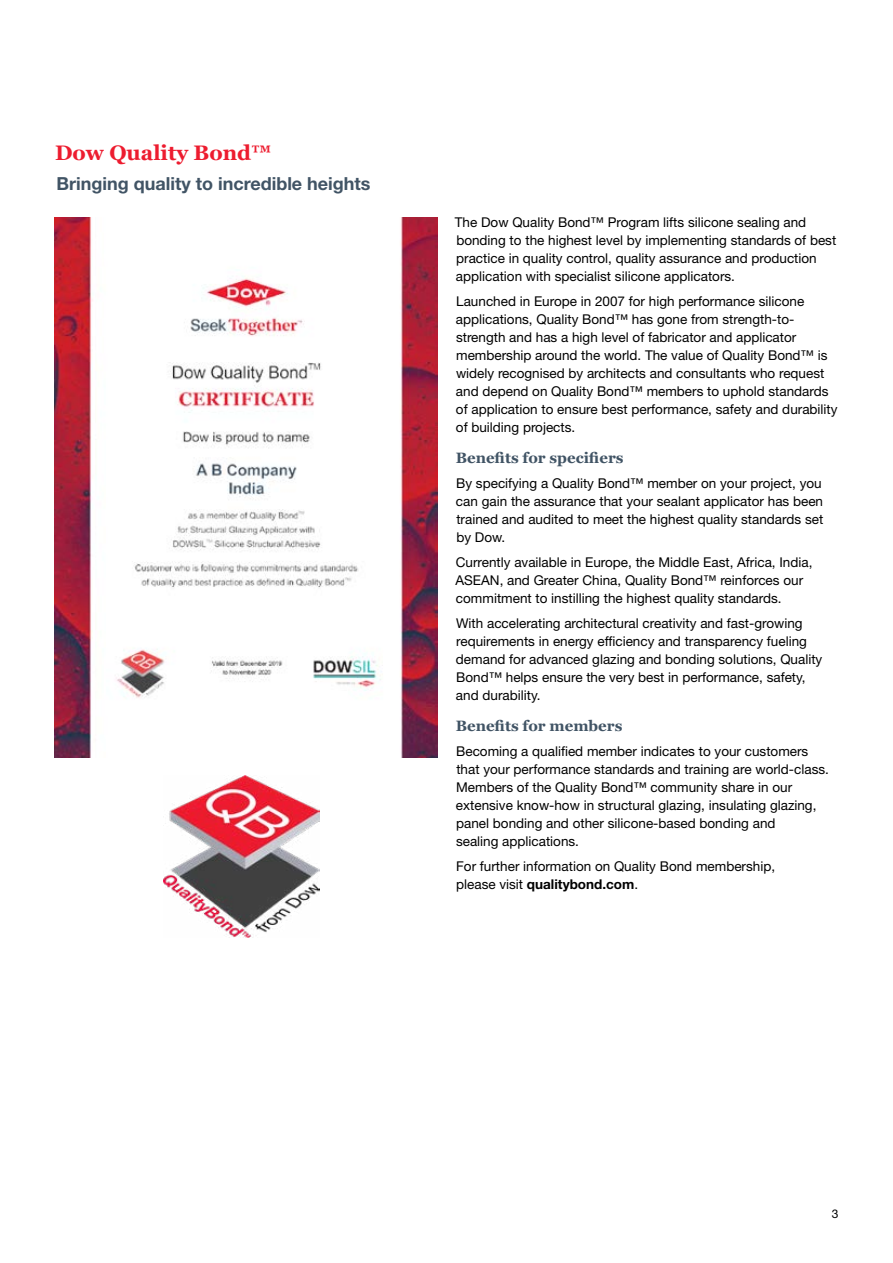
<style>
.page{position:relative;width:893px;height:1263px;background:#fff}
.page>*{position:absolute;margin:0;border:0;box-sizing:border-box;transform-origin:0 0}
.t1{font:700 21px "Georgia";color:#ed1c2f}
.t2{font:700 18px "Helvetica Neue LT Std";color:#415465}
.t3{font:700 15px "Georgia";color:#415465}
.t4{font:13.5px/18px "Helvetica Neue LT Std";color:#000}
.t5{font:12px "Helvetica Neue LT Std";color:#000}
.s1{font-weight:700}
</style>
<div class="page">
<img style="left:54px;top:217px;width:383px;height:540px">
<img style="left:164px;top:775px;width:156px;height:162px">
<h1 class="t1" style="left:55px;top:139px;width:217px">Dow Quality Bond™</h1>
<h2 class="t2" style="left:56px;top:172px;width:316px">Bringing quality to incredible heights</h2>
<p class="t4" style="left:455px;top:213px;width:383px">The Dow Quality Bond™ Program lifts silicone sealing and bonding to the highest level by implementing standards of best practice in quality control, quality assurance and production application with specialist silicone applicators.</p>
<p class="t4" style="left:456px;top:292px;width:383px">Launched in Europe in 2007 for high performance silicone applications, Quality Bond™ has gone from strength-to&shy;strength and has a high level of fabricator and applicator membership around the world. The value of Quality Bond™ is widely recognised by architects and consultants who request and depend on Quality Bond™ members to uphold standards of application to ensure best performance, safety and durability of building projects.</p>
<p class="t3" style="left:456px;top:448px;width:169px">Benefits for specifiers</p>
<p class="t4" style="left:456px;top:474px;width:369px;text-align:justify">By specifying a Quality Bond™ member on your project, you can gain the assurance that your sealant applicator has been trained and audited to meet the highest quality standards set by Dow.</p>
<p class="t4" style="left:455px;top:553px;width:358px">Currently available in Europe, the Middle East, Africa, India,<br>ASEAN, and Greater China, Quality Bond™ reinforces our commitment to instilling the highest quality standards.</p>
<p class="t4" style="left:456px;top:614px;width:368px">With accelerating architectural creativity and fast-growing requirements in energy efficiency and transparency fueling demand for advanced glazing and bonding solutions, Quality Bond™ helps ensure the very best in performance, safety, and durability.</p>
<p class="t3" style="left:456px;top:716px;width:168px">Benefits for members</p>
<p class="t4" style="left:456px;top:742px;width:374px">Becoming a qualified member indicates to your customers that your performance standards and training are world-class.<br>Members of the Quality Bond™ community share in our extensive know-how in structural glazing, insulating glazing, panel bonding and other silicone-based bonding and<br>sealing applications.</p>
<p class="t4" style="left:456px;top:857px;width:320px">For further information on Quality Bond membership, please visit <span class="s1">qualitybond.com</span>.</p>
<p class="t5" style="left:832px;top:1206px;width:8px">3</p>
</div>
